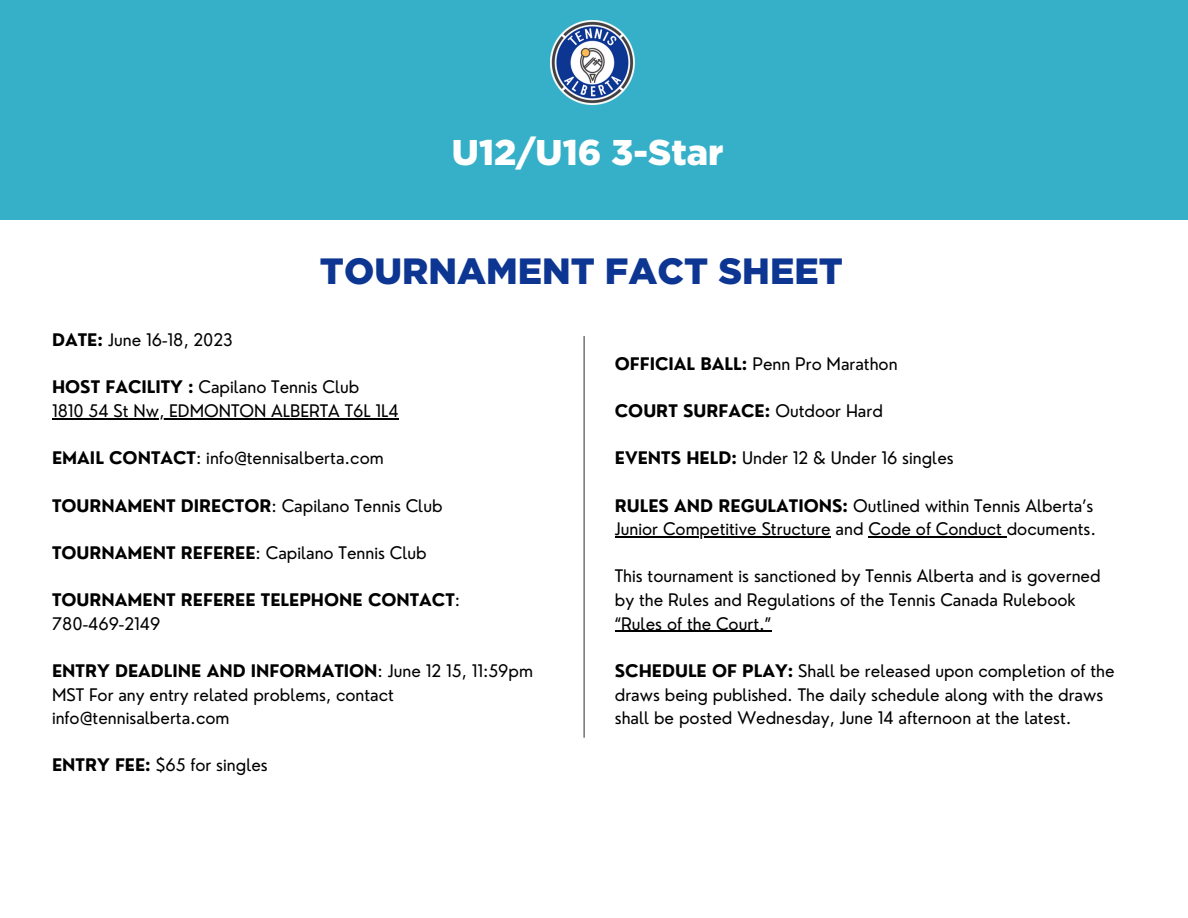
<style>
.page{position:relative;width:1188px;height:918px;background:#fff}
.page>*{position:absolute;margin:0;border:0;box-sizing:border-box;transform-origin:0 0}
.t1{font:900 36.45px "Gotham";color:#0d3692}
.t2{font:900 35.7px "Gotham";color:#fff}
.t3{font:16.95px/23.7px "Nourd";color:#000}
.t4{font:700 16.95px "Nourd";color:#000}
.s1{font-weight:700}
.s2{font-weight:400}
</style>
<div class="page">
<div style="left:0;top:0;width:1188px;height:219px;background:#36b0c9"></div>
<img style="left:550px;top:20px;width:85px;height:85px">
<hr style="left:584px;top:336px;width:1px;height:402px;background:#454143">
<hr style="left:615px;top:536px;width:216px;height:1px;background:#000">
<hr style="left:868px;top:536px;width:139px;height:1px;background:#000">
<hr style="left:615px;top:631px;width:156px;height:1px;background:#000">
<hr style="left:52px;top:418px;width:347px;height:1px;background:#000">
<p class="t2" style="left:452px;top:132px;width:273px">U12/U16 3-Star</p>
<p class="t1" style="left:320px;top:250px;width:524px">TOURNAMENT FACT SHEET</p>
<p class="t3" style="left:52px;top:328px;width:182px"><span class="s1">DATE:</span> June 16-18, 2023</p>
<p class="t3" style="left:52px;top:375px;width:309px"><span class="s1">HOST FACILITY :</span> Capilano Tennis Club</p>
<p class="t3" style="left:52px;top:399px;width:348px">1810 54 St Nw, EDMONTON ALBERTA T6L 1L4</p>
<p class="t3" style="left:52px;top:446px;width:333px"><span class="s1">EMAIL CONTACT</span>: info@tennisalberta.com</p>
<p class="t3" style="left:52px;top:493px;width:392px"><span class="s1">TOURNAMENT DIRECTOR</span>: Capilano Tennis Club</p>
<p class="t3" style="left:52px;top:541px;width:376px"><span class="s1">TOURNAMENT REFEREE</span>: Capilano Tennis Club</p>
<p class="t4" style="left:52px;top:589px;width:410px">TOURNAMENT REFEREE TELEPHONE CONTACT<span class="s2">:</span></p>
<p class="t3" style="left:52px;top:611px;width:110px">780-469-2149</p>
<p class="t3" style="left:52px;top:659px;width:482px"><span class="s1">ENTRY DEADLINE AND INFORMATION</span>: June 12 15, 11:59pm<br>MST For any entry related problems, contact info@tennisalberta.com</p>
<p class="t3" style="left:52px;top:753px;width:217px"><span class="s1">ENTRY FEE:</span> $65 for singles</p>
<p class="t3" style="left:615px;top:352px;width:284px"><span class="s1">OFFICIAL BALL:</span> Penn Pro Marathon</p>
<p class="t4" style="left:615px;top:400px;width:270px">COURT SURFACE: <span class="s2">Outdoor Hard</span></p>
<p class="t3" style="left:615px;top:446px;width:341px"><span class="s1">EVENTS HELD:</span> Under 12 &amp; Under 16 singles</p>
<p class="t3" style="left:615px;top:493px;width:483px"><span class="s1">RULES AND REGULATIONS:</span> Outlined within Tennis Alberta’s<br>Junior Competitive Structure and Code of Conduct documents.</p>
<p class="t3" style="left:615px;top:564px;width:487px">This tournament is sanctioned by Tennis Alberta and is governed by the Rules and Regulations of the Tennis Canada Rulebook “Rules of the Court.”</p>
<p class="t3" style="left:615px;top:659px;width:501px"><span class="s1">SCHEDULE OF PLAY:</span> Shall be released upon completion of the draws being published. The daily schedule along with the draws shall be posted Wednesday, June 14 afternoon at the latest.</p>
</div>
